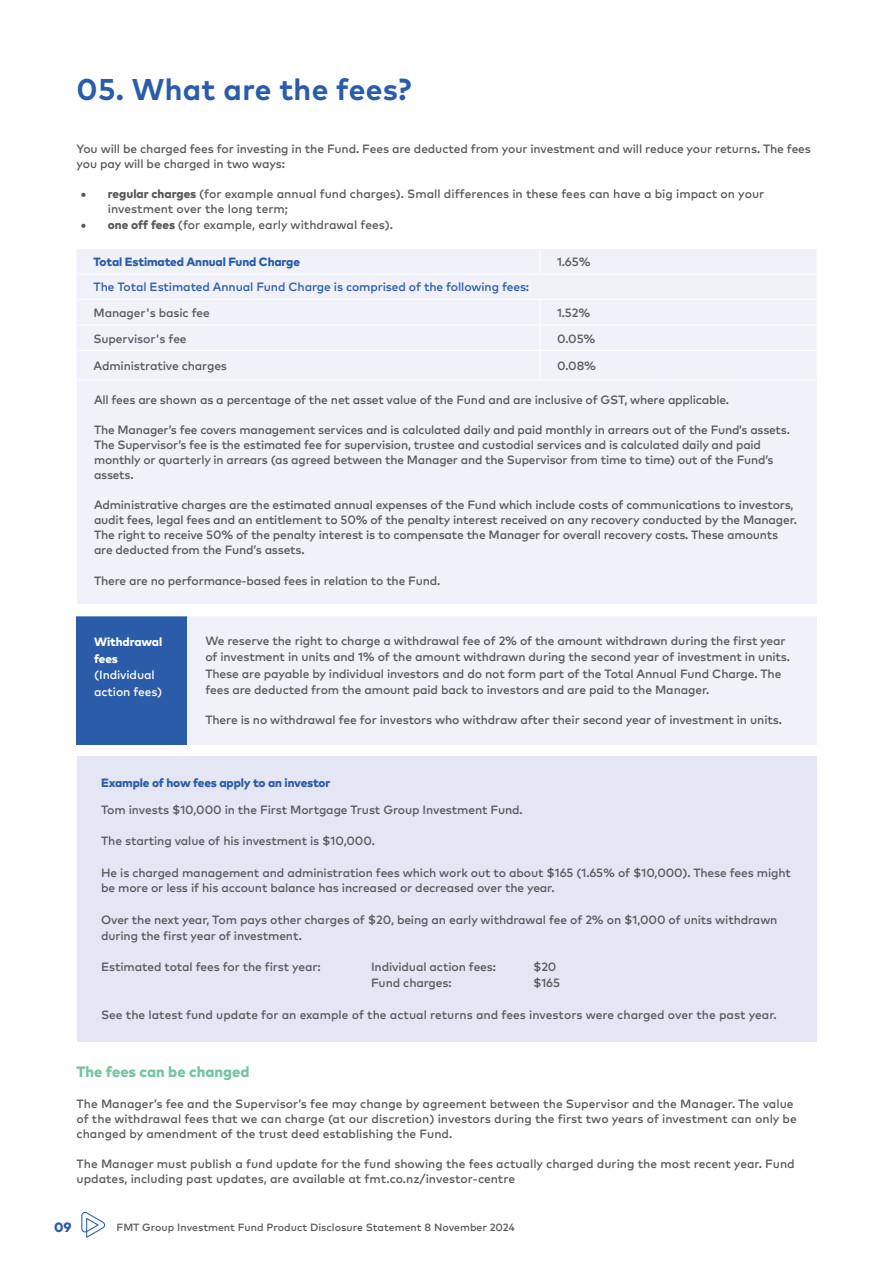
<style>
.page{position:relative;width:893px;height:1263px;background:#fff}
.page>*{position:absolute;margin:0;border:0;box-sizing:border-box;transform-origin:0 0}
.t1{font:700 30px "Mark OT";letter-spacing:.01em;color:#2a5caa}
.t2{font:800 15px "Mark OT";color:#73c69f}
.t3{font:800 13.5px "Mark OT";color:#2a5caa}
.t4{font:12px/15px "Mark OT Medium";letter-spacing:-.01em;color:#58595b}
.t5{font:800 12px "Mark OT";letter-spacing:-.01em;color:#2a5caa}
.t6{font:12px "Mark OT Medium";letter-spacing:-.01em;color:#2a5caa}
.t7{font:12px/16.5px "Mark OT Medium";letter-spacing:-.01em;color:#fff}
.t8{font:800 12px/16.5px "Mark OT";letter-spacing:-.01em;color:#fff}
.t9{font:10.5px "Mark OT Medium";color:#58595b}
.s1{font-family:"Mark OT";font-weight:800}
</style>
<div class="page">
<div style="left:77px;top:378px;width:739px;height:226px;background:#f0f1f9"></div>
<div style="left:77px;top:757px;width:739px;height:285px;background:#e4e6f4"></div>
<div style="left:77px;top:249px;width:739px;height:129px;background:#f0f1f9"></div>
<svg style="left:540px;top:249px;width:1px;height:25px"></svg>
<hr style="left:77px;top:274px;width:463px;height:1px;background:#fff">
<hr style="left:540px;top:274px;width:276px;height:1px;background:#fff">
<hr style="left:77px;top:299px;width:463px;height:1px;background:#fff">
<hr style="left:540px;top:299px;width:276px;height:1px;background:#fff">
<hr style="left:77px;top:325px;width:463px;height:1px;background:#fff">
<hr style="left:540px;top:325px;width:276px;height:1px;background:#fff">
<hr style="left:77px;top:350px;width:463px;height:1px;background:#fff">
<hr style="left:540px;top:350px;width:276px;height:1px;background:#fff">
<svg style="left:540px;top:300px;width:1px;height:78px"></svg>
<hr style="left:77px;top:380px;width:463px;height:1px;background:#fff">
<hr style="left:540px;top:380px;width:276px;height:1px;background:#fff">
<div style="left:77px;top:616px;width:110px;height:128px;background:#2a5caa"></div>
<div style="left:187px;top:616px;width:629px;height:128px;background:#f0f1f9"></div>
<svg style="left:81px;top:1212px;width:24px;height:26px"></svg>
<h1 class="t1" style="left:77px;top:70px;width:337px">05. What are the fees?</h1>
<p class="t4" style="left:77px;top:141px;width:736px">You will be charged fees for investing in the Fund. Fees are deducted from your investment and will reduce your returns. The fees you pay will be charged in two ways:</p>
<p class="t4" style="left:108px;top:186px;width:658px;text-indent:-27px"><span class="s1">• regular charges</span> (for example annual fund charges). Small differences in these fees can have a big impact on your investment over the long term;</p>
<p class="t4" style="left:81px;top:217px;width:314px"><span class="s1">• one off fees</span> (for example, early withdrawal fees).</p>
<p class="t5" style="left:94px;top:254px;width:208px">Total Estimated Annual Fund Charge</p>
<p class="t4" style="left:557px;top:254px;width:35px">1.65%</p>
<p class="t6" style="left:94px;top:280px;width:437px">The Total Estimated Annual Fund Charge is comprised of the following fees:</p>
<p class="t4" style="left:94px;top:305px;width:118px">Manager's basic fee</p>
<p class="t4" style="left:557px;top:305px;width:35px">1.52%</p>
<p class="t4" style="left:94px;top:330px;width:95px">Supervisor's fee</p>
<p class="t4" style="left:557px;top:330px;width:40px">0.05%</p>
<p class="t4" style="left:94px;top:358px;width:135px">Administrative charges</p>
<p class="t4" style="left:557px;top:358px;width:41px">0.08%</p>
<p class="t4" style="left:94px;top:392px;width:637px">All fees are shown as a percentage of the net asset value of the Fund and are inclusive of GST, where applicable.</p>
<p class="t4" style="left:94px;top:422px;width:697px">The Manager’s fee covers management services and is calculated daily and paid monthly in arrears out of the Fund’s assets.<br>The Supervisor’s fee is the estimated fee for supervision, trustee and custodial services and is calculated daily and paid monthly or quarterly in arrears (as agreed between the Manager and the Supervisor from time to time) out of the Fund’s assets.</p>
<p class="t4" style="left:94px;top:497px;width:704px">Administrative charges are the estimated annual expenses of the Fund which include costs of communications to investors, audit fees, legal fees and an entitlement to 50% of the penalty interest received on any recovery conducted by the Manager.<br>The right to receive 50% of the penalty interest is to compensate the Manager for overall recovery costs. These amounts are deducted from the Fund’s assets.</p>
<p class="t4" style="left:94px;top:573px;width:348px">There are no performance-based fees in relation to the Fund.</p>
<p class="t8" style="left:94px;top:633px;width:70px">Withdrawal fees</p>
<p class="t7" style="left:94px;top:666px;width:70px">(Individual action fees)</p>
<p class="t4" style="left:205px;top:632px;width:586px;line-height:16.5px">We reserve the right to charge a withdrawal fee of 2% of the amount withdrawn during the first year of investment in units and 1% of the amount withdrawn during the second year of investment in units.<br>These are payable by individual investors and do not form part of the Total Annual Fund Charge. The fees are deducted from the amount paid back to investors and are paid to the Manager.</p>
<p class="t4" style="left:205px;top:712px;width:578px">There is no withdrawal fee for investors who withdraw after their second year of investment in units.</p>
<p class="t5" style="left:101px;top:775px;width:231px">Example of how fees apply to an investor</p>
<p class="t4" style="left:101px;top:802px;width:423px">Tom invests $10,000 in the First Mortgage Trust Group Investment Fund.</p>
<p class="t4" style="left:101px;top:833px;width:275px">The starting value of his investment is $10,000.</p>
<p class="t4" style="left:101px;top:864px;width:691px;line-height:15.8px">He is charged management and administration fees which work out to about $165 (1.65% of $10,000). These fees might be more or less if his account balance has increased or decreased over the year.</p>
<p class="t4" style="left:101px;top:911px;width:678px;line-height:15.8px">Over the next year, Tom pays other charges of $20, being an early withdrawal fee of 2% on $1,000 of units withdrawn during the first year of investment.</p>
<p class="t4" style="left:101px;top:959px;width:221px">Estimated total fees for the first year:</p>
<p class="t4" style="left:371px;top:959px;width:126px">Individual action fees:</p>
<p class="t4" style="left:533px;top:959px;width:25px">$20</p>
<p class="t4" style="left:371px;top:975px;width:82px">Fund charges:</p>
<p class="t4" style="left:533px;top:975px;width:29px">$165</p>
<p class="t4" style="left:101px;top:1007px;width:677px">See the latest fund update for an example of the actual returns and fees investors were charged over the past year.</p>
<p class="t2" style="left:77px;top:1062px;width:174px">The fees can be changed</p>
<p class="t4" style="left:77px;top:1096px;width:722px">The Manager’s fee and the Supervisor’s fee may change by agreement between the Supervisor and the Manager. The value of the withdrawal fees that we can charge (at our discretion) investors during the first two years of investment can only be changed by amendment of the trust deed establishing the Fund.</p>
<p class="t4" style="left:77px;top:1156px;width:720px">The Manager must publish a fund update for the fund showing the fees actually charged during the most recent year. Fund updates, including past updates, are available at fmt.co.nz/investor-centre</p>
<p class="t3" style="left:54px;top:1218px;width:19px">09</p>
<p class="t9" style="left:117px;top:1220px;width:400px">FMT Group Investment Fund Product Disclosure Statement 8 November 2024</p>
</div>
